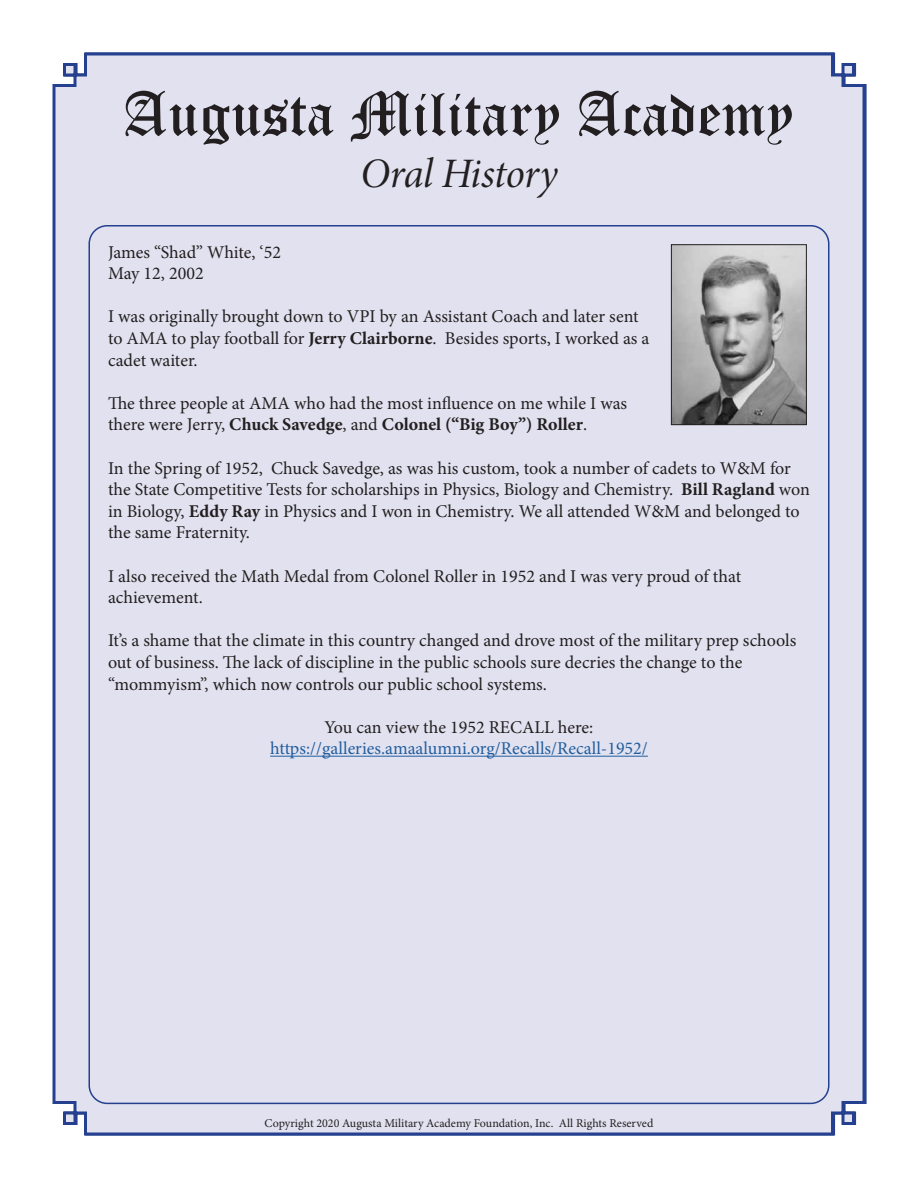
<style>
.page{position:relative;width:918px;height:1188px;background:#fff}
.page>*{position:absolute;margin:0;border:0;box-sizing:border-box;transform-origin:0 0}
.t1{font:61.5px "Old English Text";color:#231f20}
.t2{font:42px "Minion Pro It Subh";letter-spacing:-.015em;color:#231f20}
.t3{font:18px/21.6px "Minion Pro";letter-spacing:-.005em;color:#231f20}
.t4{font:18px "Minion Pro";color:#215e9f}
.t5{font:12px "Minion Pro";color:#231f20}
.s1{font-weight:700}
</style>
<div class="page">
<div style="left:52px;top:52px;width:815px;height:1084px;background:#e1e1ef"></div>
<hr style="left:270px;top:756px;width:378px;height:1px;background:#215e9f">
<img style="left:673px;top:246px;width:132px;height:177px">
<div style="left:671px;top:244px;width:136px;height:181px;border:1px solid #231f20"></div>
<h1 class="t1" style="left:123px;top:74px;width:672px">Augusta Military Academy</h1>
<h2 class="t2" style="left:360px;top:146px;width:199px">Oral History</h2>
<p class="t3" style="left:108px;top:241px;width:174px">James “Shad” White, ‘52<br>May 12, 2002</p>
<p class="t3" style="left:108px;top:306px;width:543px">I was originally brought down to VPI by an Assistant Coach and later sent to AMA to play football for <span class="s1">Jerry Clairborne</span>. Besides sports, I worked as a cadet waiter.</p>
<p class="t3" style="left:108px;top:392px;width:521px">The three people at AMA who had the most influence on me while I was there were Jerry, <span class="s1">Chuck Savedge</span>, and <span class="s1">Colonel (“Big Boy”) Roller</span>.</p>
<p class="t3" style="left:108px;top:457px;width:703px">In the Spring of 1952, Chuck Savedge, as was his custom, took a number of cadets to W&amp;M for the State Competitive Tests for scholarships in Physics, Biology and Chemistry. <span class="s1">Bill Ragland</span> won in Biology, <span class="s1">Eddy Ray</span> in Physics and I won in Chemistry. We all attended W&amp;M and belonged to the same Fraternity.</p>
<p class="t3" style="left:108px;top:565px;width:635px">I also received the Math Medal from Colonel Roller in 1952 and I was very proud of that achievement.</p>
<p class="t3" style="left:108px;top:630px;width:690px">It’s a shame that the climate in this country changed and drove most of the military prep schools out of business. The lack of discipline in the public schools sure decries the change to the “mommyism”, which now controls our public school systems.</p>
<p class="t3" style="left:325px;top:716px;width:270px">You can view the 1952 RECALL here:</p>
<p class="t4" style="left:270px;top:737px;width:379px">https://galleries.amaalumni.org/Recalls/Recall-1952/</p>
<p class="t5" style="left:265px;top:1115px;width:390px">Copyright 2020 Augusta Military Academy Foundation, Inc. All Rights Reserved</p>
</div>
